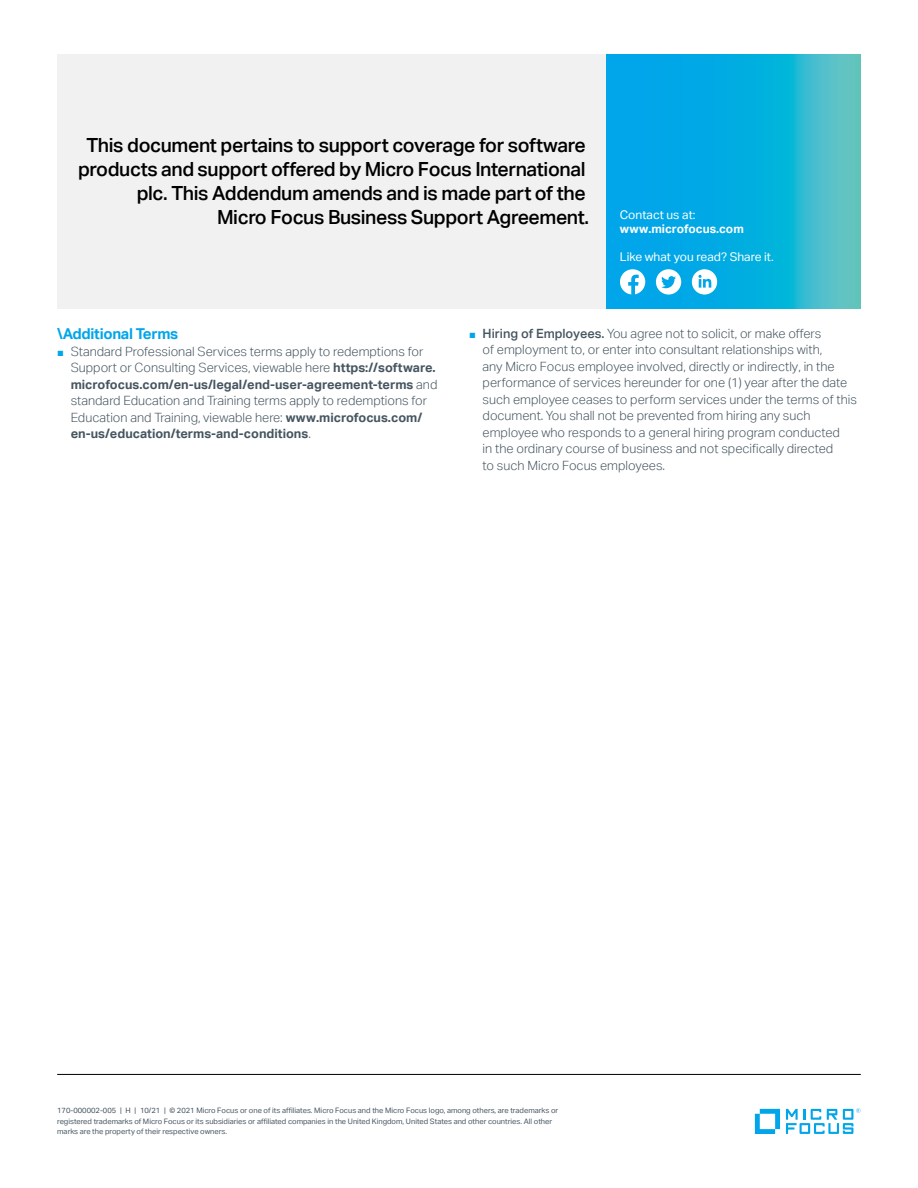
<style>
.page{position:relative;width:918px;height:1188px;background:#fff}
.page>*{position:absolute;margin:0;border:0;box-sizing:border-box;transform-origin:0 0}
.pull_quote_13_16-ali{font:500 19.5px/24px "Aktiv Grotesk";letter-spacing:-.02em;color:#000;text-align:right}
.subhead_10_13-blue{font:700 15px "Aktiv Grotesk";letter-spacing:-.02em;color:#00a6e9}
.t1{font:300 12.75px/16.5px "Aktiv Grotesk";color:#455560}
.Contact_8_9_5-regula{font:12px "Aktiv Grotesk";color:#fff}
.Contact_URL_8_9_5-bo{font:700 12px "Aktiv Grotesk";color:#fff}
.mousetype-legal_5_7{font:7.5px/10.5px "Aktiv Grotesk";color:#455560}
.s1{font-family:"Arial";font-weight:400;font-size:11.25px;color:#00a6e9}
.s2{font-weight:700}
.s3{font-weight:500}
</style>
<div class="page">
<hr style="left:57px;top:1074px;width:804px;height:1px;background:#000">
<div style="left:57px;top:54px;width:550px;height:254px;background:#f1f1f2"></div>
<svg style="left:755px;top:1109px;width:25px;height:25px"></svg>
<svg style="left:786px;top:1108px;width:75px;height:26px"></svg>
<svg style="left:606px;top:54px;width:255px;height:254px;background:#12afdd"></svg>
<div style="left:620px;top:269px;width:25px;height:26px;background:#fff;border-radius:50%"></div>
<svg style="left:628px;top:275px;width:11px;height:20px"></svg>
<div style="left:656px;top:269px;width:25px;height:26px;background:#fff;border-radius:50%"></div>
<svg style="left:661px;top:276px;width:15px;height:12px"></svg>
<div style="left:692px;top:269px;width:25px;height:26px;background:#fff;border-radius:50%"></div>
<svg style="left:699px;top:275px;width:12px;height:13px"></svg>
<p class="pull_quote_13_16-ali" style="left:78px;top:133px;width:512px">This document pertains to support coverage for software products and support offered by Micro Focus International plc. This Addendum amends and is made part of the<br>Micro Focus Business Support Agreement.</p>
<p class="Contact_8_9_5-regula" style="left:620px;top:207px;width:77px">Contact us at:</p>
<p class="Contact_URL_8_9_5-bo" style="left:620px;top:221px;width:125px">www.microfocus.com</p>
<p class="Contact_8_9_5-regula" style="left:620px;top:250px;width:155px">Like what you read? Share it.</p>
<p class="subhead_10_13-blue" style="left:57px;top:325px;width:123px">\Additional Terms</p>
<p class="t1" style="left:71px;top:343px;width:368px;text-indent:-14px"><span class="s1">■</span> Standard Professional Services terms apply to redemptions for Support or Consulting Services, viewable here <span class="s2">https://software. microfocus.com/en-us/legal/end-user-agreement-terms</span> and standard Education and Training terms apply to redemptions for Education and Training, viewable here: <span class="s2">www.microfocus.com/ en-us/education/terms-and-conditions</span>.</p>
<p class="t1" style="left:483px;top:325px;width:376px;text-indent:-14px"><span class="s1">■</span> <span class="s3">Hiring of Employees.</span> You agree not to solicit, or make offers<br>of employment to, or enter into consultant relationships with,<br>any Micro Focus employee involved, directly or indirectly, in the performance of services hereunder for one (1) year after the date such employee ceases to perform services under the terms of this document. You shall not be prevented from hiring any such employee who responds to a general hiring program conducted<br>in the ordinary course of business and not specifically directed<br>to such Micro Focus employees.</p>
<p class="mousetype-legal_5_7" style="left:57px;top:1105px;width:503px">170-000002-005 | H | 10/21 | © 2021 Micro Focus or one of its affiliates. Micro Focus and the Micro Focus logo, among others, are trademarks or registered trademarks of Micro Focus or its subsidiaries or affiliated companies in the United Kingdom, United States and other countries. All other marks are the property of their respective owners.</p>
</div>
